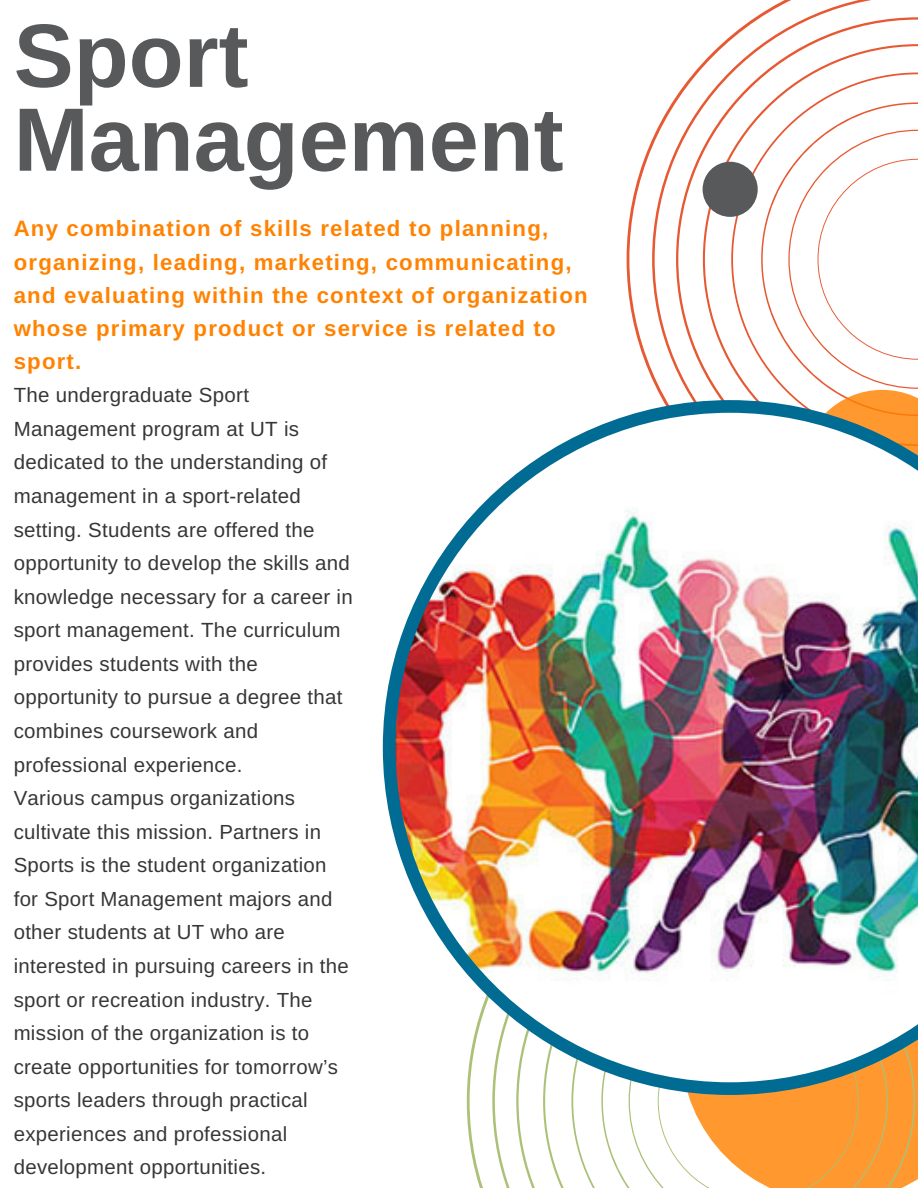
<style>
.page{position:relative;width:918px;height:1188px;background:#fff}
.page>*{position:absolute;margin:0;border:0;box-sizing:border-box;transform-origin:0 0}
.t1{font:700 90px/83.8px "Arimo";color:#58595b}
.t2{font:700 22.2px/33.3px "Arimo";letter-spacing:.055em;color:#ff8200}
.t3{font:20.55px/33.6px "Arimo";letter-spacing:.015em;color:#363636}
.t4{font:20.4px/33.6px "Arimo";letter-spacing:.015em;color:#363636}
</style>
<div class="page">
<svg style="left:627px;top:140px;width:25px;height:239px"></svg>
<svg style="left:652px;top:0;width:266px;height:400px"></svg>
<svg style="left:492px;top:1095px;width:426px;height:93px"></svg>
<svg style="left:788px;top:130px;width:130px;height:270px"></svg>
<div style="left:703px;top:162px;width:55px;height:55px;background:#58595b;border-radius:50%"></div>
<img style="left:383px;top:400px;width:535px;height:695px">
<h1 class="t1" style="left:14px;top:14px;width:551px">Sport<br>Management</h1>
<p class="t2" style="left:14px;top:212px;width:575px">Any combination of skills related to planning, organizing, leading, marketing, communicating, and evaluating within the context of organization whose primary product or service is related to sport.</p>
<p class="t3" style="left:14px;top:378px;width:341px">The undergraduate Sport<br>Management program at UT is dedicated to the understanding of management in a sport-related setting. Students are offered the opportunity to develop the skills and knowledge necessary for a career in sport management. The curriculum provides students with the opportunity to pursue a degree that combines coursework and professional experience.</p>
<p class="t4" style="left:14px;top:781px;width:337px">Various campus organizations cultivate this mission. Partners in Sports is the student organization for Sport Management majors and other students at UT who are interested in pursuing careers in the sport or recreation industry. The mission of the organization is to create opportunities for tomorrow’s sports leaders through practical experiences and professional development opportunities.</p>
</div>
